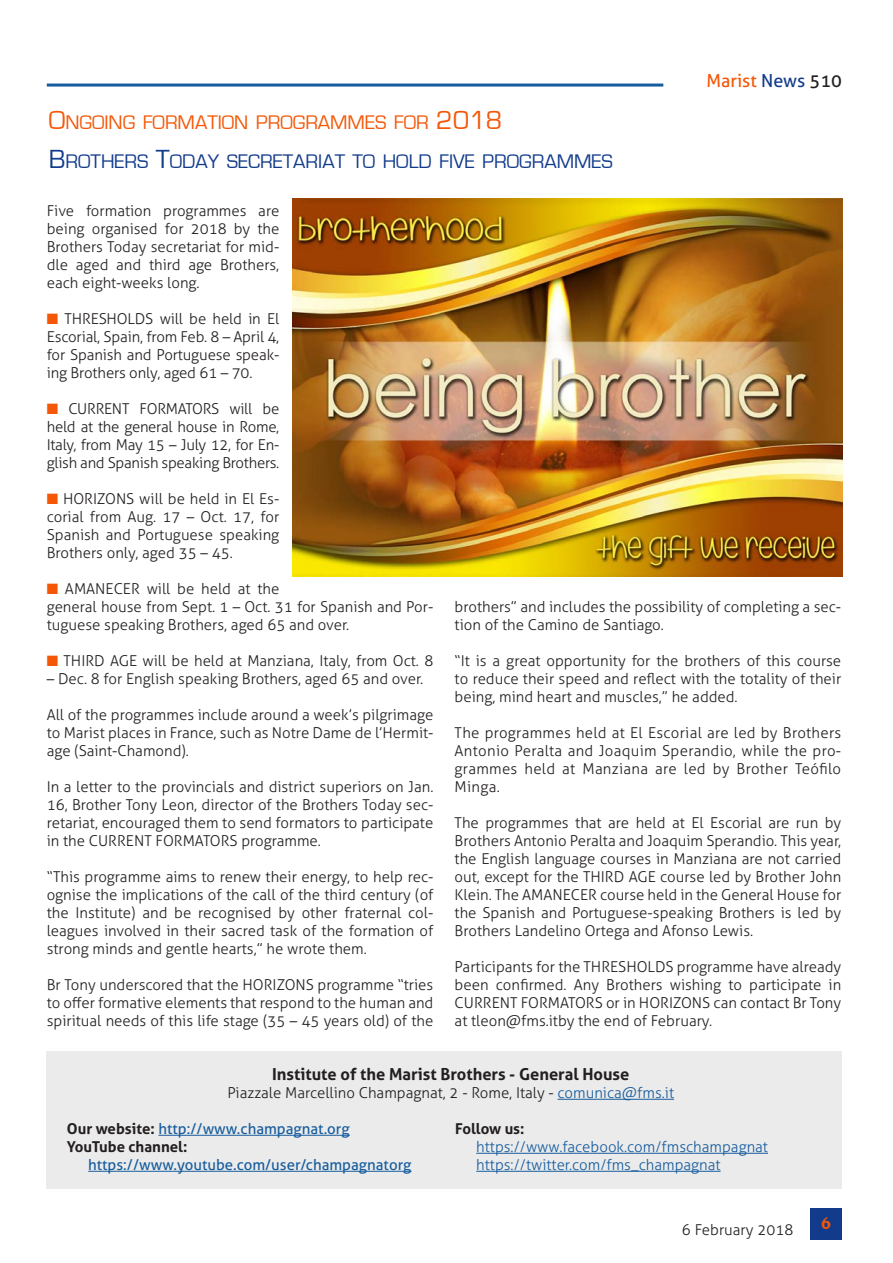
<style>
.page{position:relative;width:893px;height:1263px;background:#fff}
.page>*{position:absolute;margin:0;border:0;box-sizing:border-box;transform-origin:0 0}
.Titolo{font:20.25px "Eurostile";color:#123b8b}
.Titolo-2{font:20.25px "Eurostile";color:#f45706}
.t1{font:18px "Aller";color:#f45706}
.t2{font:700 18px "Novarese IT Cby BT";color:#f45706}
.t3{font:700 16.5px "Aller";color:#231f20}
.Testo_sinEspacio{font:300 15px/18px "Aller";color:#231f20;text-align:justify}
.t4{font:300 15px/18px "Aller";color:#175d9e}
.t5{font:700 15px/18px "Aller";color:#231f20}
.t6{font:15px "Aller";color:#175d9e}
.s1{color:#123b8b}
.s2{color:#231f20}
.s3{font-size:27px}
.s4{color:#f45706}
.s5{color:#175d9e}
.s6{font-weight:400;color:#175d9e}
</style>
<div class="page">
<hr style="left:47px;top:84px;width:616px;height:3px;background:#175d9e">
<div style="left:810px;top:1208px;width:32px;height:31px;background:#123b8b"></div>
<div style="left:47px;top:1051px;width:795px;height:138px;background:#ebebeb"></div>
<hr style="left:558px;top:1099px;width:116px;height:1px;background:#175d9e">
<hr style="left:158px;top:1135px;width:192px;height:1px;background:#175d9e">
<hr style="left:88px;top:1171px;width:323px;height:1px;background:#175d9e">
<hr style="left:476px;top:1153px;width:292px;height:1px;background:#175d9e">
<hr style="left:476px;top:1171px;width:245px;height:1px;background:#175d9e">
<img style="left:292px;top:198px;width:551px;height:378px">
<p class="t1" style="left:706px;top:69px;width:137px">Marist <span class="s1">News</span> <span class="s2">510</span></p>
<p class="Titolo-2" style="left:49px;top:111px;width:455px"><span class="s3">O</span>NGOING FORMATION PROGRAMMES FOR <span class="s3">2018</span></p>
<p class="Titolo" style="left:49px;top:151px;width:565px"><span class="s3">B</span>ROTHERS <span class="s3">T</span>ODAY SECRETARIAT TO HOLD FIVE PROGRAMMES</p>
<p class="Testo_sinEspacio" style="left:47px;top:202px;width:234px">Five formation programmes are being organised for 2018 by the Brothers Today secretariat for mid&shy;dle aged and third age Brothers, each eight-weeks long.</p>
<p class="Testo_sinEspacio" style="left:47px;top:310px;width:234px"><span class="s4">■</span> THRESHOLDS will be held in El Escorial, Spain, from Feb. 8 – April 4, for Spanish and Portuguese speak&shy;ing Brothers only, aged 61 – 70.</p>
<p class="Testo_sinEspacio" style="left:47px;top:400px;width:234px"><span class="s4">■</span> CURRENT FORMATORS will be held at the general house in Rome, Italy, from May 15 – July 12, for En&shy;glish and Spanish speaking Brothers.</p>
<p class="Testo_sinEspacio" style="left:47px;top:490px;width:234px"><span class="s4">■</span> HORIZONS will be held in El Es&shy;corial from Aug. 17 – Oct. 17, for Spanish and Portuguese speaking Brothers only, aged 35 – 45.</p>
<p class="Testo_sinEspacio" style="left:47px;top:580px;width:388px;text-align:left"><span class="s4">■</span> AMANECER will be held at the<br>general house from Sept. 1 – Oct. 31 for Spanish and Por&shy;tuguese speaking Brothers, aged 65 and over.</p>
<p class="Testo_sinEspacio" style="left:47px;top:652px;width:388px"><span class="s4">■</span> THIRD AGE will be held at Manziana, Italy, from Oct. 8</p>
<p class="Testo_sinEspacio" style="left:47px;top:670px;width:378px">– Dec. 8 for English speaking Brothers, aged 65 and over.</p>
<p class="Testo_sinEspacio" style="left:47px;top:706px;width:388px">All of the programmes include around a week’s pilgrimage to Marist places in France, such as Notre Dame de l’Hermit&shy;age (Saint-Chamond).</p>
<p class="Testo_sinEspacio" style="left:47px;top:778px;width:388px">In a letter to the provincials and district superiors on Jan.<br>16, Brother Tony Leon, director of the Brothers Today sec&shy;retariat, encouraged them to send formators to participate in the CURRENT FORMATORS programme.</p>
<p class="Testo_sinEspacio" style="left:47px;top:868px;width:388px">“This programme aims to renew their energy, to help rec&shy;ognise the implications of the call of the third century (of the Institute) and be recognised by other fraternal col&shy;leagues involved in their sacred task of the formation of strong minds and gentle hearts,” he wrote them.</p>
<p class="Testo_sinEspacio" style="left:47px;top:976px;width:388px">Br Tony underscored that the HORIZONS programme “tries to offer formative elements that respond to the human and spiritual needs of this life stage (35 – 45 years old) of the</p>
<p class="Testo_sinEspacio" style="left:455px;top:598px;width:388px">brothers” and includes the possibility of completing a sec&shy;tion of the Camino de Santiago.</p>
<p class="Testo_sinEspacio" style="left:455px;top:652px;width:388px">“It is a great opportunity for the brothers of this course to reduce their speed and reflect with the totality of their being, mind heart and muscles,” he added.</p>
<p class="Testo_sinEspacio" style="left:455px;top:724px;width:388px">The programmes held at El Escorial are led by Brothers Antonio Peralta and Joaquim Sperandio, while the pro&shy;grammes held at Manziana are led by Brother Teófilo Minga.</p>
<p class="Testo_sinEspacio" style="left:455px;top:814px;width:388px">The programmes that are held at El Escorial are run by Brothers Antonio Peralta and Joaquim Sperandio. This year, the English language courses in Manziana are not carried out, except for the THIRD AGE course led by Brother John Klein. The AMANECER course held in the General House for the Spanish and Portuguese-speaking Brothers is led by Brothers Landelino Ortega and Afonso Lewis.</p>
<p class="Testo_sinEspacio" style="left:455px;top:958px;width:388px">Participants for the THRESHOLDS programme have already been confirmed. Any Brothers wishing to participate in CURRENT FORMATORS or in HORIZONS can contact Br Tony at tleon@fms.itby the end of February.</p>
<p class="t3" style="left:272px;top:1064px;width:359px">Institute of the Marist Brothers - General House</p>
<p class="Testo_sinEspacio" style="left:227px;top:1084px;width:448px">Piazzale Marcellino Champagnat, 2 - Rome, Italy - <span class="s5">comunica@fms.it</span></p>
<p class="t5" style="left:67px;top:1120px;width:284px">Our website: <span class="s6">http://www.champagnat.org<br></span>YouTube channel:</p>
<p class="t6" style="left:88px;top:1156px;width:325px">https://www.youtube.com/user/champagnatorg</p>
<p class="t5" style="left:455px;top:1120px;width:71px">Follow us:</p>
<p class="t4" style="left:476px;top:1138px;width:293px">https://www.facebook.com/fmschampagnat https://twitter.com/fms_champagnat</p>
<p class="Testo_sinEspacio" style="left:682px;top:1220px;width:113px">6 February 2018</p>
<p class="t2" style="left:821px;top:1212px;width:12px">6</p>
</div>
